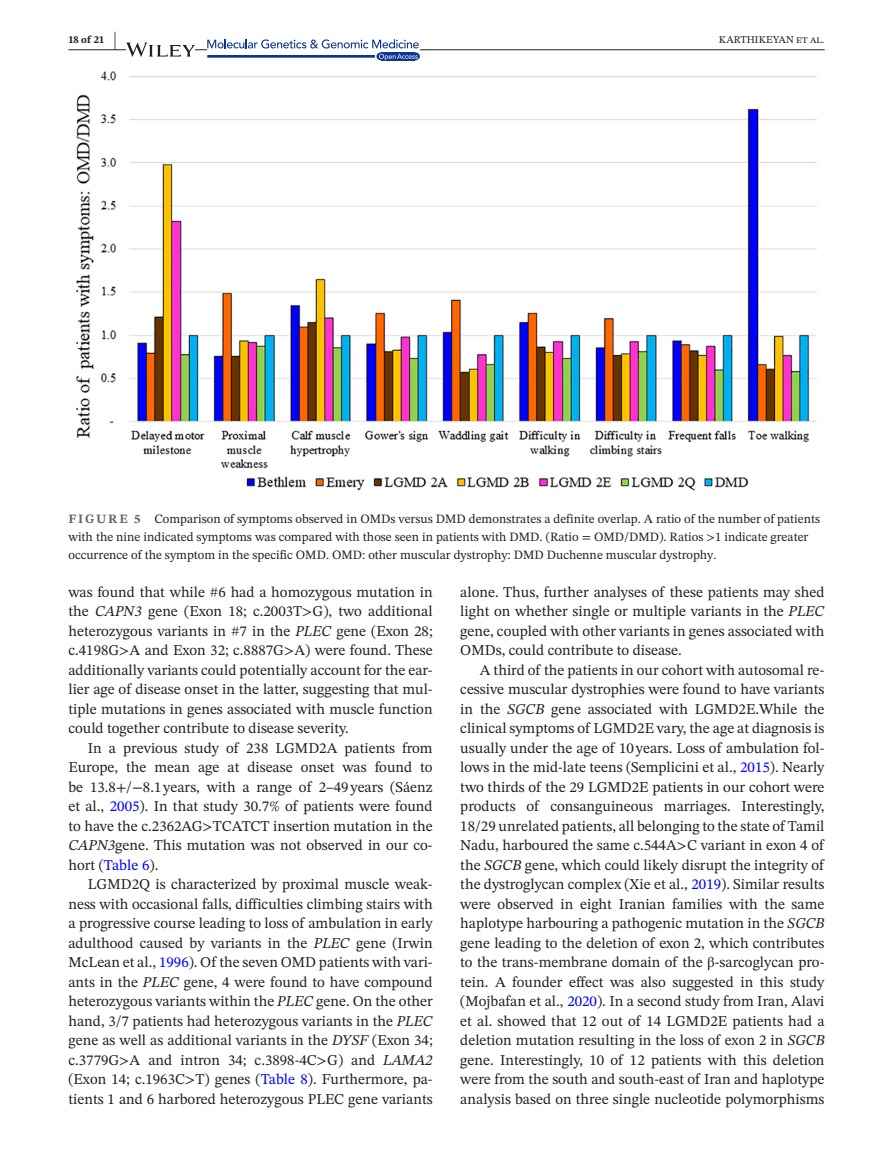
<style>
.page{position:relative;width:893px;height:1174px;background:#fff}
.page>*{position:absolute;margin:0;border:0;box-sizing:border-box;transform-origin:0 0}
.t1{font:15px/19.5px "STIX Two Text";color:#231f20;text-align:justify}
.t2{font:12.75px/18px "STIX Two Text";color:#231f20}
.t3{font:10.5px "STIX Two Text";color:#231f20}
.t4{font:700 10.5px "STIX Two Text";color:#231f20}
.s1{font-size:21px}
.s2{font-weight:700;color:#636366}
.s3{font-family:"STIX"}
.s4{font-style:italic}
.s5{color:#00f}
</style>
<div class="page">
<hr style="left:68px;top:49px;width:756px;height:1px;background:#231f20">
<svg style="left:126px;top:43px;width:69px;height:14px"></svg>
<svg style="left:207px;top:39px;width:212px;height:21px"></svg>
<img style="left:76px;top:71px;width:741px;height:420px">
<p class="t4" style="left:68px;top:32px;width:50px">18 of 21 <span class="s1">|</span></p>
<p class="t3" style="left:719px;top:32px;width:107px">KARTHIKEYAN et al.</p>
<p class="t2" style="left:68px;top:510px;width:753px"><span class="s2">FIGURE 5</span> Comparison of symptoms observed in OMDs versus DMD demonstrates a definite overlap. A ratio of the number of patients with the nine indicated symptoms was compared with those seen in patients with DMD. (Ratio <span class="s3">=</span> OMD/DMD). Ratios <span class="s3">&gt;</span>1 indicate greater occurrence of the symptom in the specific OMD. OMD: other muscular dystrophy: DMD Duchenne muscular dystrophy.</p>
<p class="t1" style="left:68px;top:582px;width:366px">was found that while #6 had a homozygous mutation in the <span class="s4">CAPN3</span> gene (Exon 18; c.2003T<span class="s3">&gt;</span>G), two additional heterozygous variants in #7 in the <span class="s4">PLEC</span> gene (Exon 28; c.4198G<span class="s3">&gt;</span>A and Exon 32; c.8887G<span class="s3">&gt;</span>A) were found. These additionally variants could potentially account for the ear&shy;lier age of disease onset in the latter, suggesting that mul&shy;tiple mutations in genes associated with muscle function could together contribute to disease severity.</p>
<p class="t1" style="left:68px;top:738px;width:366px;text-indent:20px">In a previous study of 238 LGMD2A patients from Europe, the mean age at disease onset was found to be 13.8<span class="s3">+</span>/−8.1 years, with a range of 2–49 years (Sáenz et al., <span class="s5">2005</span>). In that study 30.7% of patients were found to have the c.2362AG<span class="s3">&gt;</span>TCATCT insertion mutation in the <span class="s4">CAPN3</span>gene. This mutation was not observed in our co&shy;hort (<span class="s5">Table 6</span>).</p>
<p class="t1" style="left:68px;top:874px;width:366px;text-indent:20px">LGMD2Q is characterized by proximal muscle weak&shy;ness with occasional falls, difficulties climbing stairs with a progressive course leading to loss of ambulation in early adulthood caused by variants in the <span class="s4">PLEC</span> gene (Irwin McLean et al., <span class="s5">1996</span>). Of the seven OMD patients with vari&shy;ants in the <span class="s4">PLEC</span> gene, 4 were found to have compound heterozygous variants within the <span class="s4">PLEC</span> gene. On the other hand, 3/7 patients had heterozygous variants in the <span class="s4">PLEC </span>gene as well as additional variants in the <span class="s4">DYSF</span> (Exon 34; c.3779G<span class="s3">&gt;</span>A and intron 34; c.3898-4C<span class="s3">&gt;</span>G) and <span class="s4">LAMA2 </span>(Exon 14; c.1963C<span class="s3">&gt;</span>T) genes (<span class="s5">Table 8</span>). Furthermore, pa&shy;tients 1 and 6 harbored heterozygous PLEC gene variants</p>
<p class="t1" style="left:460px;top:582px;width:366px">alone. Thus, further analyses of these patients may shed light on whether single or multiple variants in the <span class="s4">PLEC </span>gene, coupled with other variants in genes associated with OMDs, could contribute to disease.</p>
<p class="t1" style="left:460px;top:660px;width:366px;text-indent:20px">A third of the patients in our cohort with autosomal re&shy;cessive muscular dystrophies were found to have variants in the <span class="s4">SGCB</span> gene associated with LGMD2E.While the clinical symptoms of LGMD2E vary, the age at diagnosis is usually under the age of 10 years. Loss of ambulation fol&shy;lows in the mid-late teens (Semplicini et al., <span class="s5">2015</span>). Nearly two thirds of the 29 LGMD2E patients in our cohort were products of consanguineous marriages. Interestingly, 18/29 unrelated patients, all belonging to the state of Tamil Nadu, harboured the same c.544A<span class="s3">&gt;</span>C variant in exon 4 of the <span class="s4">SGCB</span> gene, which could likely disrupt the integrity of the dystroglycan complex (Xie et al., <span class="s5">2019</span>). Similar results were observed in eight Iranian families with the same haplotype harbouring a pathogenic mutation in the <span class="s4">SGCB </span>gene leading to the deletion of exon 2, which contributes to the trans-membrane domain of the <span class="s3">β</span>-sarcoglycan pro&shy;tein. A founder effect was also suggested in this study (Mojbafan et al., <span class="s5">2020</span>). In a second study from Iran, Alavi et al. showed that 12 out of 14 LGMD2E patients had a deletion mutation resulting in the loss of exon 2 in <span class="s4">SGCB </span>gene. Interestingly, 10 of 12 patients with this deletion were from the south and south-east of Iran and haplotype analysis based on three single nucleotide polymorphisms</p>
</div>
